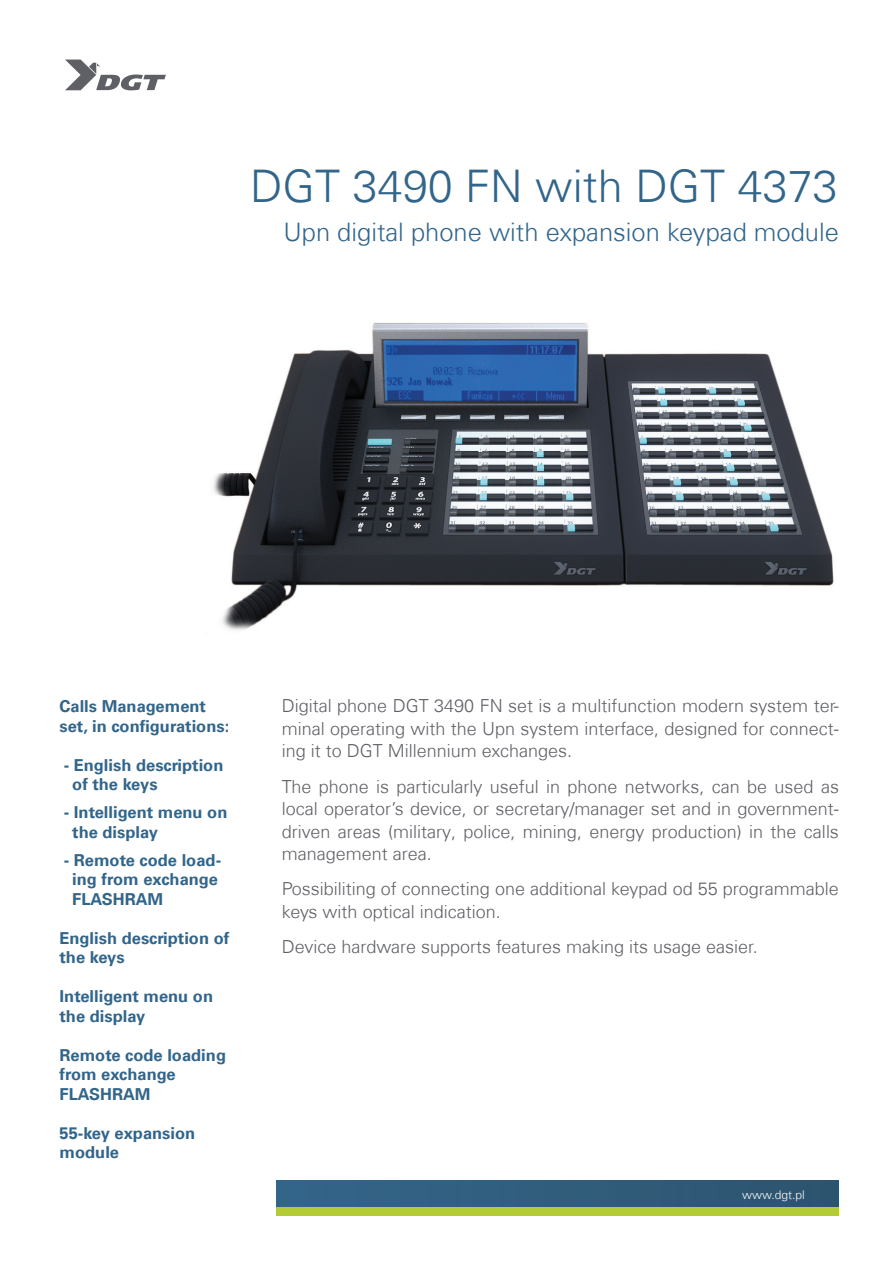
<style>
.page{position:relative;width:893px;height:1263px;background:#fff}
.page>*{position:absolute;margin:0;border:0;box-sizing:border-box;transform-origin:0 0}
.t1{font:300 45px "Univers Com 45";color:#32658a}
.t2{font:300 25.5px "Univers Com 45";color:#32658a}
.t3{font:300 18px/22.5px "Univers Com 45";color:#5e6065;text-align:justify}
.t4{font:700 16.5px/19.5px "Univers Com 65";color:#32658a}
.t5{font:300 12px "Univers Com 45";color:#fff}
</style>
<div class="page">
<svg style="left:65px;top:60px;width:101px;height:30px"></svg>
<div style="left:277px;top:1190px;width:562px;height:26px;background:#b3cb34"></div>
<div style="left:277px;top:1181px;width:562px;height:25px;background:linear-gradient(to right,#34658a,#2d546e)"></div>
<img style="left:213px;top:322px;width:621px;height:308px">
<h1 class="t1" style="left:250px;top:159px;width:589px">DGT 3490 FN with DGT 4373</h1>
<h2 class="t2" style="left:283px;top:217px;width:557px">Upn digital phone with expansion keypad module</h2>
<p class="t4" style="left:60px;top:697px;width:171px">Calls Management set, in configurations:</p>
<p class="t4" style="left:72px;top:755px;width:153px;text-indent:-8px">- English description of the keys</p>
<p class="t4" style="left:72px;top:803px;width:157px;text-indent:-8px">- Intelligent menu on the display</p>
<p class="t4" style="left:72px;top:850px;width:150px;text-indent:-8px">- Remote code load&shy;ing from exchange<br>FLASHRAM</p>
<p class="t4" style="left:60px;top:928px;width:171px">English description of the keys</p>
<p class="t4" style="left:60px;top:987px;width:155px">Intelligent menu on the display</p>
<p class="t4" style="left:60px;top:1045px;width:168px">Remote code loading from exchange<br>FLASHRAM</p>
<p class="t4" style="left:60px;top:1123px;width:137px">55-key expansion module</p>
<p class="t3" style="left:282px;top:695px;width:559px">Digital phone DGT 3490 FN set is a multifunction modern system ter&shy;minal operating with the Upn system interface, designed for connect&shy;ing it to DGT Millennium exchanges.</p>
<p class="t3" style="left:282px;top:775px;width:559px">The phone is particularly useful in phone networks, can be used as local operator’s device, or secretary/manager set and in government&shy;driven areas (military, police, mining, energy production) in the calls management area.</p>
<p class="t3" style="left:282px;top:878px;width:559px">Possibiliting of connecting one additional keypad od 55 programmable keys with optical indication.</p>
<p class="t3" style="left:282px;top:935px;width:478px">Device hardware supports features making its usage easier.</p>
<p class="t5" style="left:742px;top:1188px;width:64px">www.dgt.pl</p>
</div>
